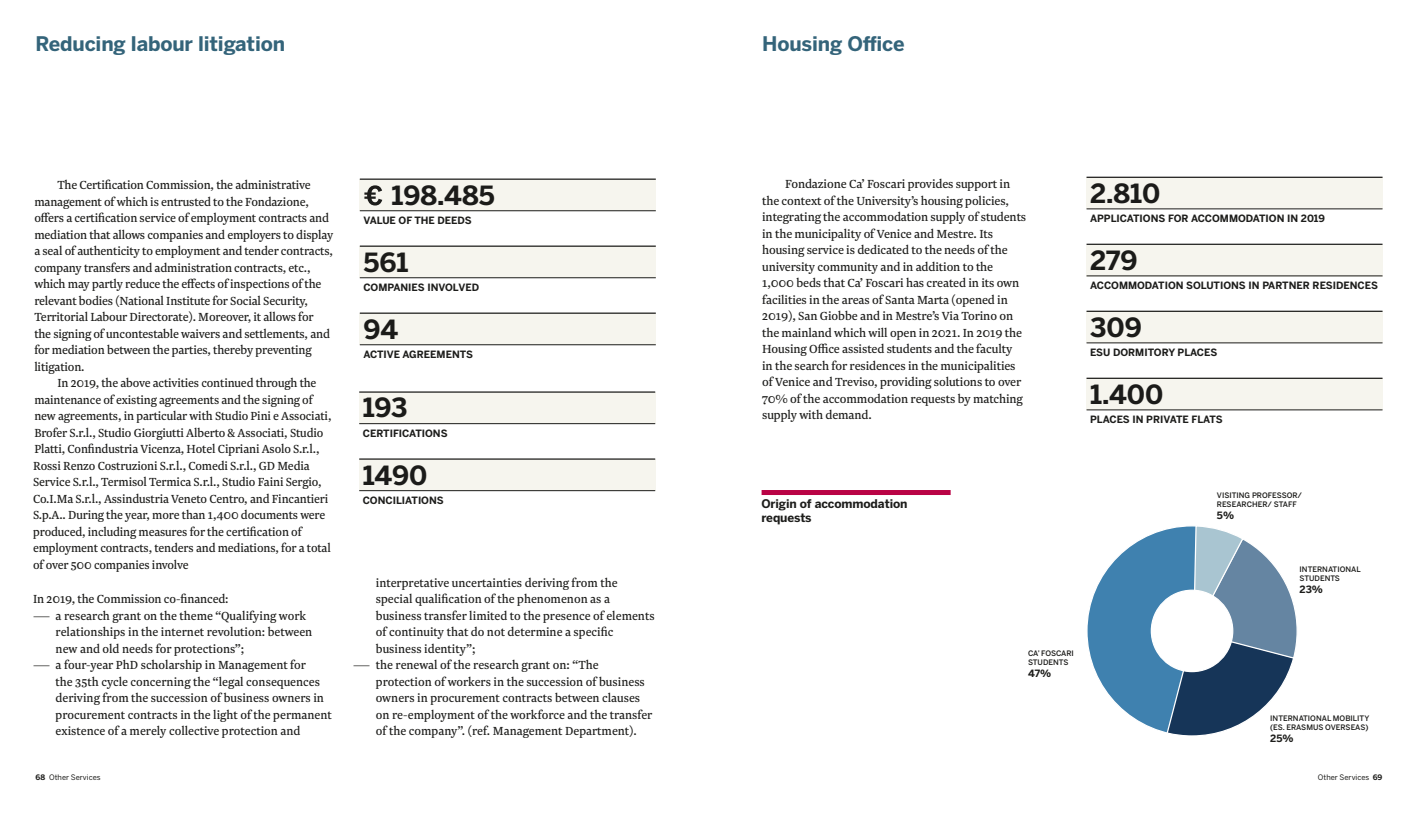
<style>
.page{position:relative;width:1418px;height:815px;background:#fff}
.page>*{position:absolute;margin:0;border:0;box-sizing:border-box;transform-origin:0 0}
.t1{font:700 26.25px "Benton Sans";color:#1d1d1b}
.t2{font:700 20px "Benton Sans";letter-spacing:-.01em;color:#34647a}
.t3{font:13.75px/16.5px "Newzald";letter-spacing:-.01em;color:#1d1d1b}
.t4{font:700 11.88px/13.1px "Benton Sans";letter-spacing:-.01em;color:#1d1d1b}
.t5{font:700 10px "Benton Sans";color:#1d1d1b}
.t6{font:500 7.5px/9px "Benton Sans";color:#1d1d1b}
.t7{font:7.5px "Benton Sans";color:#1d1d1b}
.s1{font-weight:700}
</style>
<div class="page">
<div style="left:1086px;top:526px;width:211px;height:210px;background:#3f81af;border-radius:50%"></div>
<svg style="left:1165px;top:526px;width:132px;height:210px"></svg>
<hr style="left:1086px;top:209px;width:296px;height:1px;background:#1d1d1b">
<hr style="left:1086px;top:244px;width:296px;height:1px;background:#1d1d1b">
<hr style="left:1086px;top:276px;width:296px;height:1px;background:#1d1d1b">
<hr style="left:1086px;top:343px;width:296px;height:1px;background:#1d1d1b">
<hr style="left:1086px;top:410px;width:296px;height:1px;background:#1d1d1b">
<hr style="left:360px;top:179px;width:296px;height:1px;background:#1d1d1b">
<hr style="left:360px;top:211px;width:296px;height:1px;background:#1d1d1b">
<hr style="left:360px;top:278px;width:296px;height:1px;background:#1d1d1b">
<hr style="left:360px;top:345px;width:296px;height:1px;background:#1d1d1b">
<hr style="left:359px;top:391px;width:296px;height:2px;background:#1d1d1b">
<hr style="left:359px;top:423px;width:296px;height:1px;background:#1d1d1b">
<hr style="left:359px;top:458px;width:296px;height:2px;background:#1d1d1b">
<hr style="left:359px;top:490px;width:296px;height:1px;background:#1d1d1b">
<div style="left:1151px;top:590px;width:81px;height:82px;background:#fff;border-radius:50%"></div>
<div style="left:1150px;top:590px;width:83px;height:82px;border:1px solid #fff;border-radius:50%"></div>
<div style="left:1086px;top:177px;width:296px;height:31px;background:#f6f5ee"></div>
<div style="left:1086px;top:245px;width:296px;height:31px;background:#f6f5ee"></div>
<div style="left:360px;top:180px;width:296px;height:31px;background:#f6f5ee"></div>
<div style="left:360px;top:246px;width:296px;height:32px;background:#f6f5ee"></div>
<div style="left:360px;top:313px;width:296px;height:31px;background:#f6f5ee"></div>
<div style="left:360px;top:393px;width:296px;height:31px;background:#f6f5ee"></div>
<div style="left:360px;top:460px;width:296px;height:31px;background:#f6f5ee"></div>
<div style="left:1086px;top:311px;width:296px;height:32px;background:#f6f5ee"></div>
<div style="left:1086px;top:378px;width:296px;height:32px;background:#f6f5ee"></div>
<svg style="left:364px;top:185px;width:18px;height:21px"></svg>
<div style="left:761px;top:490px;width:189px;height:5px;background:#b90345"></div>
<h2 class="t2" style="left:35px;top:32px;width:251px">Reducing labour litigation</h2>
<h2 class="t2" style="left:762px;top:32px;width:144px">Housing Office</h2>
<p class="t3" style="left:34px;top:177px;width:300px;text-indent:23px">The Certification Commission, the administrative management of which is entrusted to the Fondazione, offers a certification service of employment contracts and mediation that allows companies and employers to display a seal of authenticity to employment and tender contracts, company transfers and administration contracts, etc., which may partly reduce the effects of inspections of the relevant bodies (National Institute for Social Security, Territorial Labour Directorate). Moreover, it allows for the signing of uncontestable waivers and settlements, and for mediation between the parties, thereby preventing litigation.</p>
<p class="t3" style="left:33px;top:375px;width:300px;text-indent:24px">In 2019, the above activities continued through the maintenance of existing agreements and the signing of new agreements, in particular with Studio Pini e Associati, Brofer S.r.l., Studio Giorgiutti Alberto &amp; Associati, Studio Platti, Confindustria Vicenza, Hotel Cipriani Asolo S.r.l., Rossi Renzo Costruzioni S.r.l., Comedi S.r.l., GD Media Service S.r.l., Termisol Termica S.r.l., Studio Faini Sergio, Co.I.Ma S.r.l., Assindustria Veneto Centro, and Fincantieri S.p.A.. During the year, more than 1,400 documents were produced, including measures for the certification of employment contracts, tenders and mediations, for a total of over 500 companies involve</p>
<p class="t3" style="left:33px;top:591px;width:197px">In 2019, the Commission co-financed:</p>
<p class="t3" style="left:33px;top:607px;width:275px">― a research grant on the theme “Qualifying work</p>
<p class="t3" style="left:56px;top:624px;width:258px">relationships in the internet revolution: between</p>
<p class="t3" style="left:56px;top:640px;width:190px">new and old needs for protections”;</p>
<p class="t3" style="left:33px;top:657px;width:274px">― a four-year PhD scholarship in Management for</p>
<p class="t3" style="left:56px;top:673px;width:266px">the 35th cycle concerning the “legal consequences</p>
<p class="t3" style="left:56px;top:690px;width:270px">deriving from the succession of business owners in</p>
<p class="t3" style="left:56px;top:706px;width:278px">procurement contracts in the light of the permanent</p>
<p class="t3" style="left:56px;top:723px;width:246px">existence of a merely collective protection and</p>
<p class="t3" style="left:762px;top:176px;width:265px;text-indent:23px">Fondazione Ca’ Foscari provides support in the context of the University’s housing policies, integrating the accommodation supply of students in the municipality of Venice and Mestre. Its housing service is dedicated to the needs of the university community and in addition to the 1,000 beds that Ca’ Foscari has created in its own facilities in the areas of Santa Marta (opened in 2019), San Giobbe and in Mestre’s Via Torino on the mainland which will open in 2021. In 2019 the Housing Office assisted students and the faculty in the search for residences in the municipalities of Venice and Treviso, providing solutions to over 70% of the accommodation requests by matching supply with demand.</p>
<h1 class="t1" style="left:1090px;top:178px;width:72px">2.810</h1>
<p class="t5" style="left:1090px;top:213px;width:236px">APPLICATIONS FOR ACCOMMODATION IN 2019</p>
<h1 class="t1" style="left:1090px;top:245px;width:49px">279</h1>
<p class="t5" style="left:1090px;top:280px;width:289px">ACCOMMODATION SOLUTIONS IN PARTNER RESIDENCES</p>
<h1 class="t1" style="left:1090px;top:312px;width:53px">309</h1>
<p class="t5" style="left:1090px;top:347px;width:129px">ESU DORMITORY PLACES</p>
<h1 class="t1" style="left:1090px;top:379px;width:75px">1.400</h1>
<p class="t5" style="left:1090px;top:414px;width:134px">PLACES IN PRIVATE FLATS</p>
<h1 class="t1" style="left:391px;top:179px;width:105px">198.485</h1>
<p class="t5" style="left:363px;top:214px;width:110px">VALUE OF THE DEEDS</p>
<h1 class="t1" style="left:363px;top:246px;width:47px">561</h1>
<p class="t5" style="left:363px;top:281px;width:117px">COMPANIES INVOLVED</p>
<h1 class="t1" style="left:363px;top:313px;width:36px">94</h1>
<p class="t5" style="left:363px;top:348px;width:111px">ACTIVE AGREEMENTS</p>
<h1 class="t1" style="left:363px;top:392px;width:46px">193</h1>
<p class="t5" style="left:363px;top:427px;width:86px">CERTIFICATIONS</p>
<h1 class="t1" style="left:363px;top:459px;width:66px">1490</h1>
<p class="t5" style="left:363px;top:494px;width:83px">CONCILIATIONS</p>
<p class="t6" style="left:1216px;top:490px;width:87px">VISITING PROFESSOR/<br>RESEARCHER/ STAFF</p>
<p class="t5" style="left:1216px;top:509px;width:19px">5%</p>
<p class="t4" style="left:761px;top:497px;width:147px">Origin of accommodation requests</p>
<p class="t3" style="left:376px;top:574px;width:243px">interpretative uncertainties deriving from the</p>
<p class="t3" style="left:376px;top:591px;width:236px">special qualification of the phenomenon as a</p>
<p class="t3" style="left:376px;top:607px;width:280px">business transfer limited to the presence of elements</p>
<p class="t3" style="left:376px;top:624px;width:239px">of continuity that do not determine a specific</p>
<p class="t3" style="left:376px;top:640px;width:101px">business identity”;</p>
<p class="t3" style="left:353px;top:657px;width:247px">― the renewal of the research grant on: “The</p>
<p class="t3" style="left:376px;top:673px;width:270px">protection of workers in the succession of business</p>
<p class="t3" style="left:376px;top:690px;width:266px">owners in procurement contracts between clauses</p>
<p class="t3" style="left:376px;top:706px;width:278px">on re-employment of the workforce and the transfer</p>
<p class="t3" style="left:376px;top:723px;width:263px">of the company”. (ref. Management Department).</p>
<p class="t6" style="left:1028px;top:649px;width:47px">CA’ FOSCARI<br>STUDENTS</p>
<p class="t5" style="left:1028px;top:667px;width:25px">47%</p>
<p class="t6" style="left:1299px;top:565px;width:63px">INTERNATIONAL<br>STUDENTS</p>
<p class="t5" style="left:1299px;top:584px;width:25px">23%</p>
<p class="t6" style="left:1270px;top:713px;width:101px">INTERNATIONAL MOBILITY (ES. ERASMUS OVERSEAS)</p>
<p class="t5" style="left:1270px;top:732px;width:25px">25%</p>
<p class="t7" style="left:35px;top:772px;width:67px"><span class="s1">68</span> Other Services</p>
<p class="t7" style="left:1317px;top:772px;width:66px">Other Services <span class="s1">69</span></p>
</div>
